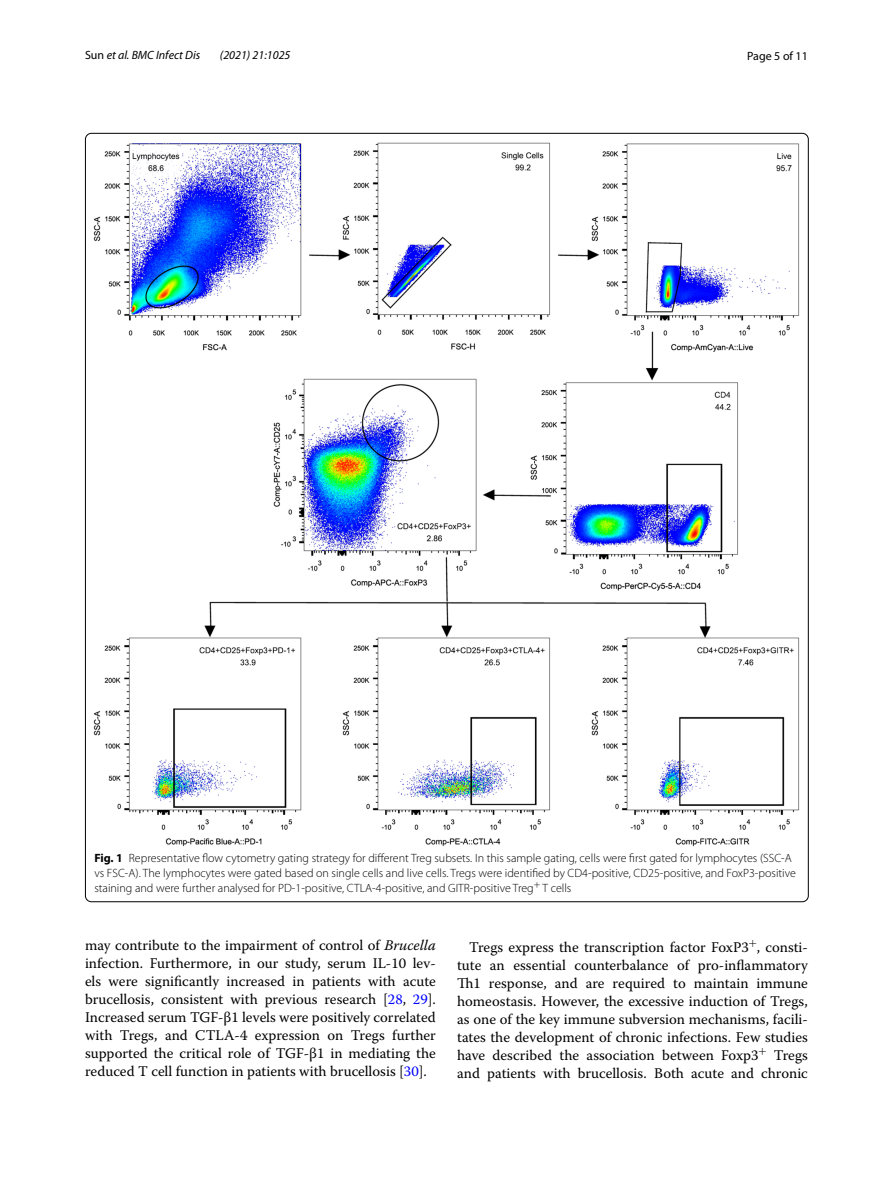
<style>
.page{position:relative;width:893px;height:1187px;background:#fff}
.page>*{position:absolute;margin:0;border:0;box-sizing:border-box;transform-origin:0 0}
.t1{font:14.7px/18px "Warnock Pro";color:#000;text-align:justify}
.t2{font:300 12px/15px "Myriad Pro";color:#000}
.t3{font:italic 12px "Myriad Pro";color:#000}
.t4{font:12px "Myriad Pro";color:#000}
.s1{font-style:normal}
.s2{font-weight:700}
.s3{font-style:italic}
.s4{color:#00f}
</style>
<div class="page">
<img style="left:94px;top:142px;width:706px;height:704px">
<p class="t3" style="left:85px;top:48px;width:117px"><span class="s1">Sun</span> et al. BMC Infect Dis</p>
<p class="t3" style="left:220px;top:48px;width:72px">(2021) 21:1025</p>
<p class="t4" style="left:747px;top:48px;width:62px">Page 5 of 11</p>
<p class="t2" style="left:94px;top:850px;width:703px"><span class="s2">Fig. 1</span> Representative flow cytometry gating strategy for different Treg subsets. In this sample gating, cells were first gated for lymphocytes (SSC-A vs FSC-A). The lymphocytes were gated based on single cells and live cells. Tregs were identified by CD4-positive, CD25-positive, and FoxP3-positive staining and were further analysed for PD-1-positive, CTLA-4-positive, and GITR-positive Treg<sup>+</sup> T cells</p>
<p class="t1" style="left:85px;top:935px;width:352px">may contribute to the impairment of control of <span class="s3">Brucella </span>infection. Furthermore, in our study, serum IL-10 lev&shy;els were significantly increased in patients with acute brucellosis, consistent with previous research [<span class="s4">28</span>, <span class="s4">29</span>].<br>Increased serum TGF-β1 levels were positively correlated with Tregs, and CTLA-4 expression on Tregs further supported the critical role of TGF-β1 in mediating the reduced T cell function in patients with brucellosis [<span class="s4">30</span>].</p>
<p class="t1" style="left:457px;top:937px;width:352px;text-indent:12px">Tregs express the transcription factor FoxP3<sup>+</sup>, consti&shy;tute an essential counterbalance of pro-inflammatory Th1 response, and are required to maintain immune homeostasis. However, the excessive induction of Tregs, as one of the key immune subversion mechanisms, facili&shy;tates the development of chronic infections. Few studies have described the association between Foxp3<sup>+</sup> Tregs and patients with brucellosis. Both acute and chronic</p>
</div>
